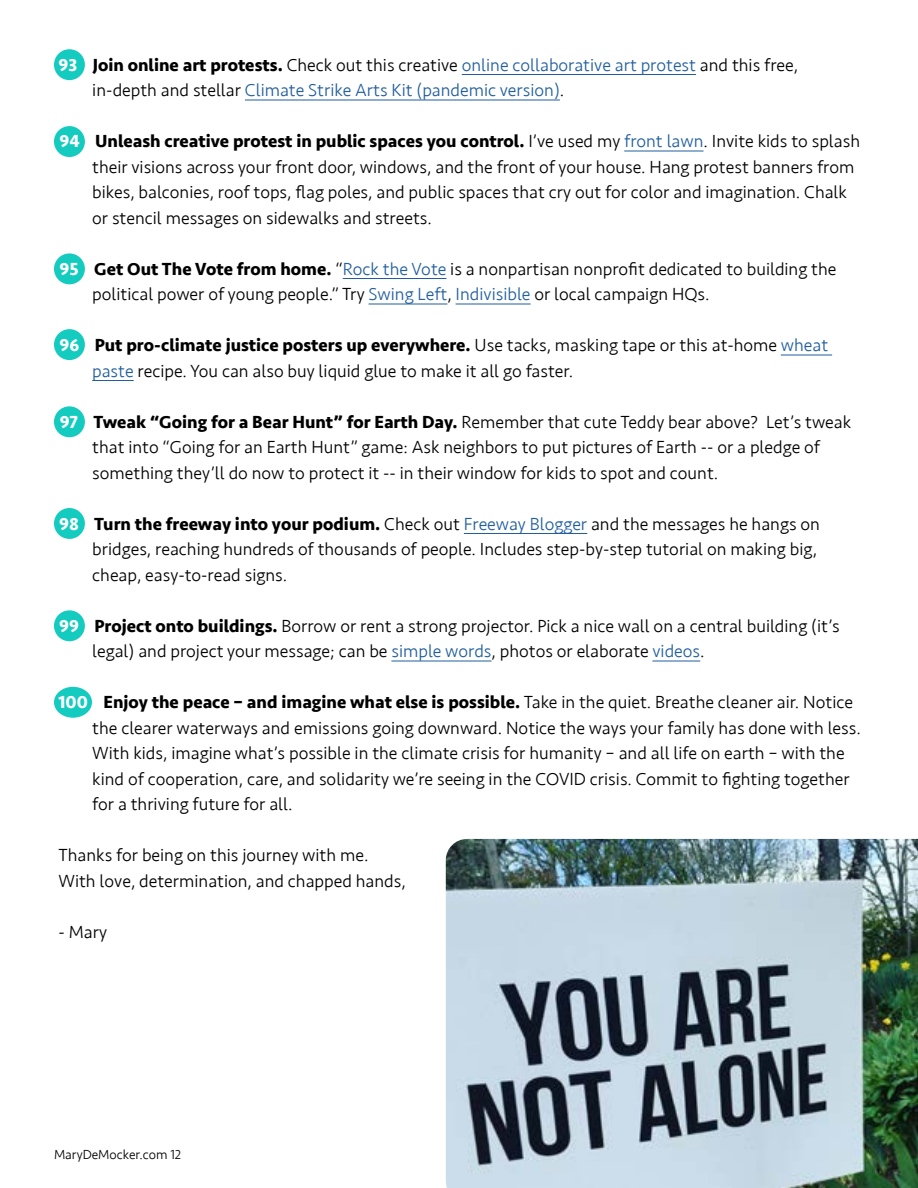
<style>
.page{position:relative;width:918px;height:1188px;background:#fff}
.page>*{position:absolute;margin:0;border:0;box-sizing:border-box;transform-origin:0 0}
.t1{font:300 18px/25.5px "Seravek";color:#000}
.t2{font:300 18px/25.5px "Seravek";color:#215e9e}
.t3{font:300 13.5px "Seravek";color:#000}
.s1{font-weight:700;color:#fff}
.s2{font-weight:700;color:#000}
.s3{color:#000}
.s4{font-weight:700}
.s5{color:#215e9e}
</style>
<div class="page">
<div style="left:54px;top:49px;width:31px;height:31px;background:#13cbbe;border-radius:50%"></div>
<div style="left:54px;top:126px;width:31px;height:31px;background:#13cbbe;border-radius:50%"></div>
<div style="left:54px;top:253px;width:31px;height:31px;background:#13cbbe;border-radius:50%"></div>
<div style="left:54px;top:329px;width:31px;height:31px;background:#13cbbe;border-radius:50%"></div>
<div style="left:54px;top:406px;width:31px;height:31px;background:#13cbbe;border-radius:50%"></div>
<div style="left:54px;top:508px;width:31px;height:31px;background:#13cbbe;border-radius:50%"></div>
<div style="left:54px;top:610px;width:31px;height:31px;background:#13cbbe;border-radius:50%"></div>
<div style="left:54px;top:687px;width:38px;height:31px;background:#13cbbe;border-radius:50%"></div>
<hr style="left:462px;top:74px;width:234px;height:1px;background:#215e9e">
<hr style="left:245px;top:100px;width:315px;height:1px;background:#215e9e">
<hr style="left:624px;top:151px;width:80px;height:1px;background:#215e9e">
<hr style="left:343px;top:278px;width:103px;height:1px;background:#215e9e">
<hr style="left:369px;top:304px;width:78px;height:1px;background:#215e9e">
<hr style="left:456px;top:304px;width:75px;height:1px;background:#215e9e">
<hr style="left:781px;top:355px;width:51px;height:1px;background:#215e9e">
<hr style="left:92px;top:380px;width:42px;height:1px;background:#215e9e">
<hr style="left:464px;top:533px;width:123px;height:1px;background:#215e9e">
<hr style="left:391px;top:661px;width:101px;height:1px;background:#215e9e">
<hr style="left:652px;top:661px;width:48px;height:1px;background:#215e9e">
<img style="left:446px;top:839px;width:472px;height:349px">
<p class="t2" style="left:92px;top:52px;width:707px;text-indent:-34px"><span class="s1">93</span> <span class="s2">Join online art protests.</span> <span class="s3">Check out this creative</span> online collaborative art protest <span class="s3">and this free, in-depth and stellar</span> Climate Strike Arts Kit (pandemic version)<span class="s3">.</span></p>
<p class="t1" style="left:92px;top:129px;width:769px;text-indent:-33px"><span class="s1">94</span> <span class="s4">Unleash creative protest in public spaces you control.</span> I’ve used my <span class="s5">front lawn</span>. Invite kids to splash their visions across your front door, windows, and the front of your house. Hang protest banners from bikes, balconies, roof tops, flag poles, and public spaces that cry out for color and imagination. Chalk or stencil messages on sidewalks and streets.</p>
<p class="t1" style="left:92px;top:256px;width:746px;text-indent:-33px"><span class="s1">95</span> <span class="s4">Get Out The Vote from home.</span> “<span class="s5">Rock the Vote</span> is a nonpartisan nonprofit dedicated to building the political power of young people.” Try <span class="s5">Swing Left</span>, <span class="s5">Indivisible</span> or local campaign HQs.</p>
<p class="t1" style="left:92px;top:333px;width:738px;text-indent:-33px"><span class="s1">96</span> <span class="s4">Put pro-climate justice posters up everywhere.</span> Use tacks, masking tape or this at-home <span class="s5">wheat paste</span> recipe. You can also buy liquid glue to make it all go faster.</p>
<p class="t1" style="left:92px;top:409px;width:761px;text-indent:-32px"><span class="s1">97</span> <span class="s4">Tweak “Going for a Bear Hunt” for Earth Day.</span> Remember that cute Teddy bear above? Let’s tweak that into “Going for an Earth Hunt” game: Ask neighbors to put pictures of Earth -- or a pledge of something they’ll do now to protect it -- in their window for kids to spot and count.</p>
<p class="t1" style="left:92px;top:511px;width:729px;text-indent:-33px"><span class="s1">98</span> <span class="s4">Turn the freeway into your podium.</span> Check out <span class="s5">Freeway Blogger</span> and the messages he hangs on bridges, reaching hundreds of thousands of people. Includes step-by-step tutorial on making big, cheap, easy-to-read signs.</p>
<p class="t1" style="left:92px;top:613px;width:749px;text-indent:-33px"><span class="s1">99</span> <span class="s4">Project onto buildings.</span> Borrow or rent a strong projector. Pick a nice wall on a central building (it’s legal) and project your message; can be <span class="s5">simple words</span>, photos or elaborate <span class="s5">videos</span>.</p>
<p class="t1" style="left:92px;top:690px;width:770px;text-indent:-34px"><span class="s1">100</span> <span class="s4">Enjoy the peace – and imagine what else is possible.</span> Take in the quiet. Breathe cleaner air. Notice the clearer waterways and emissions going downward. Notice the ways your family has done with less.<br>With kids, imagine what’s possible in the climate crisis for humanity – and all life on earth – with the kind of cooperation, care, and solidarity we’re seeing in the COVID crisis. Commit to fighting together for a thriving future for all.</p>
<p class="t1" style="left:58px;top:843px;width:349px">Thanks for being on this journey with me.<br>With love, determination, and chapped hands,</p>
<p class="t1" style="left:58px;top:919px;width:50px">- Mary</p>
<p class="t3" style="left:54px;top:1147px;width:129px">MaryDeMocker.com 12</p>
</div>
